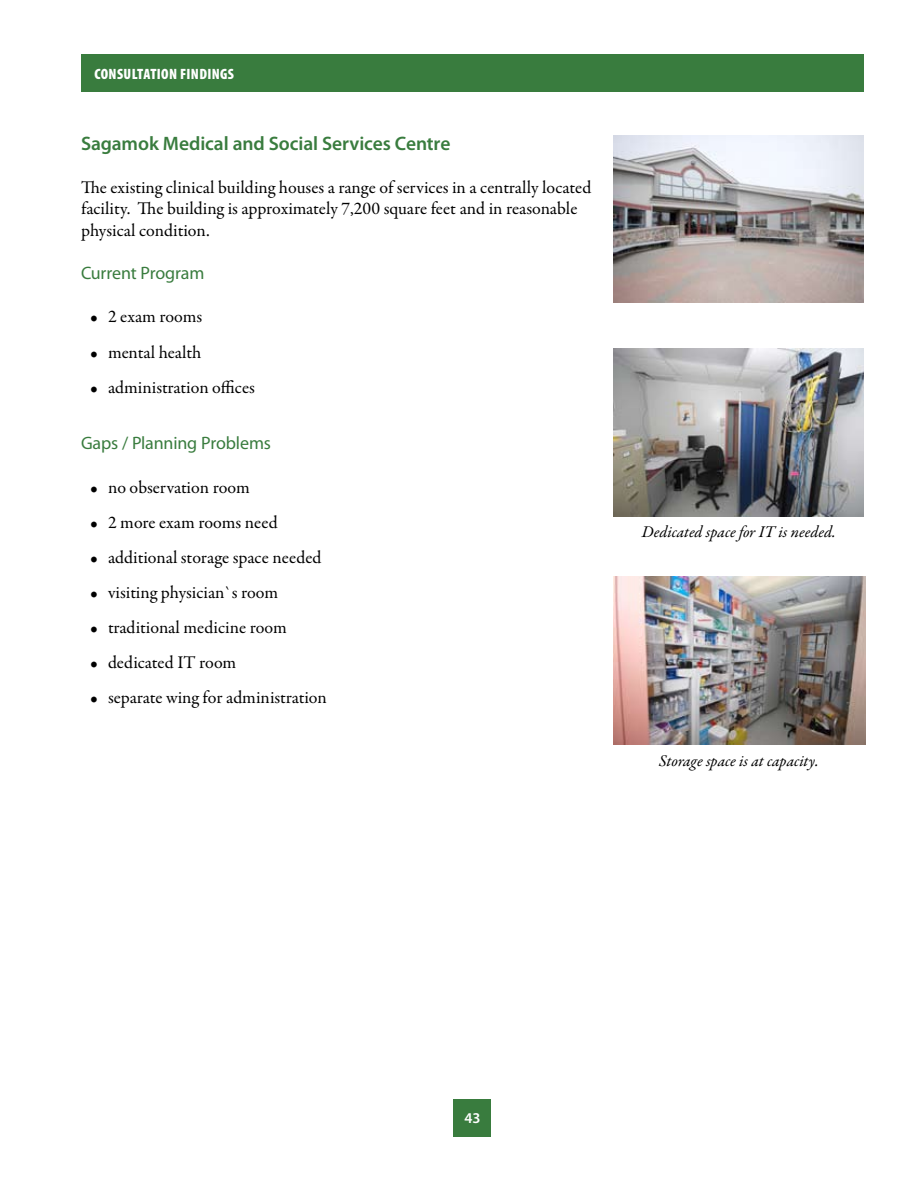
<style>
.page{position:relative;width:918px;height:1188px;background:#fff}
.page>*{position:absolute;margin:0;border:0;box-sizing:border-box;transform-origin:0 0}
.t1{font:600 19.5px "Myriad Pro";letter-spacing:-.005em;color:#397c3e}
.t2{font:18px/21.6px "Garamond Premr Pro";color:#000}
.t3{font:18px "Myriad Pro";letter-spacing:-.01em;color:#397c3e}
.t4{font:italic 16.5px "Garamond Premr Pro";color:#000}
.t5{font:900 condensed 15px "Myriad Pro";letter-spacing:.025em;color:#fff}
.t6{font:600 15px "Myriad Pro";color:#fff}
</style>
<div class="page">
<div style="left:454px;top:1099px;width:37px;height:38px;background:#397c3e"></div>
<div style="left:81px;top:54px;width:783px;height:38px;background:#397c3e"></div>
<img style="left:614px;top:135px;width:250px;height:167px">
<img style="left:614px;top:348px;width:250px;height:169px">
<img style="left:614px;top:576px;width:252px;height:169px">
<p class="t5" style="left:94px;top:64px;width:141px">CONSULTATION FI NDINGS</p>
<p class="t1" style="left:81px;top:131px;width:371px">Sagamok Medical and Social Services Centre</p>
<p class="t2" style="left:81px;top:177px;width:512px">The existing clinical building houses a range of services in a centrally located facility. The building is approximately 7,200 square feet and in reasonable physical condition.</p>
<p class="t3" style="left:81px;top:262px;width:125px">Current Program</p>
<p class="t2" style="left:90px;top:306px;width:114px">• 2 exam rooms</p>
<p class="t2" style="left:90px;top:341px;width:113px">• mental health</p>
<p class="t2" style="left:90px;top:377px;width:166px">• administration offices</p>
<p class="t3" style="left:81px;top:432px;width:191px">Gaps / Planning Problems</p>
<p class="t2" style="left:90px;top:476px;width:161px">• no observation room</p>
<p class="t2" style="left:90px;top:512px;width:189px">• 2 more exam rooms need</p>
<p class="t2" style="left:90px;top:547px;width:233px">• additional storage space needed</p>
<p class="t2" style="left:90px;top:582px;width:190px">• visiting physician`s room</p>
<p class="t2" style="left:90px;top:617px;width:198px">• traditional medicine room</p>
<p class="t2" style="left:90px;top:652px;width:148px">• dedicated IT room</p>
<p class="t2" style="left:90px;top:687px;width:238px">• separate wing for administration</p>
<p class="t4" style="left:642px;top:522px;width:195px">Dedicated space for IT is needed.</p>
<p class="t4" style="left:659px;top:750px;width:162px">Storage space is at capacity.</p>
<p class="t6" style="left:465px;top:1109px;width:17px">43</p>
</div>
